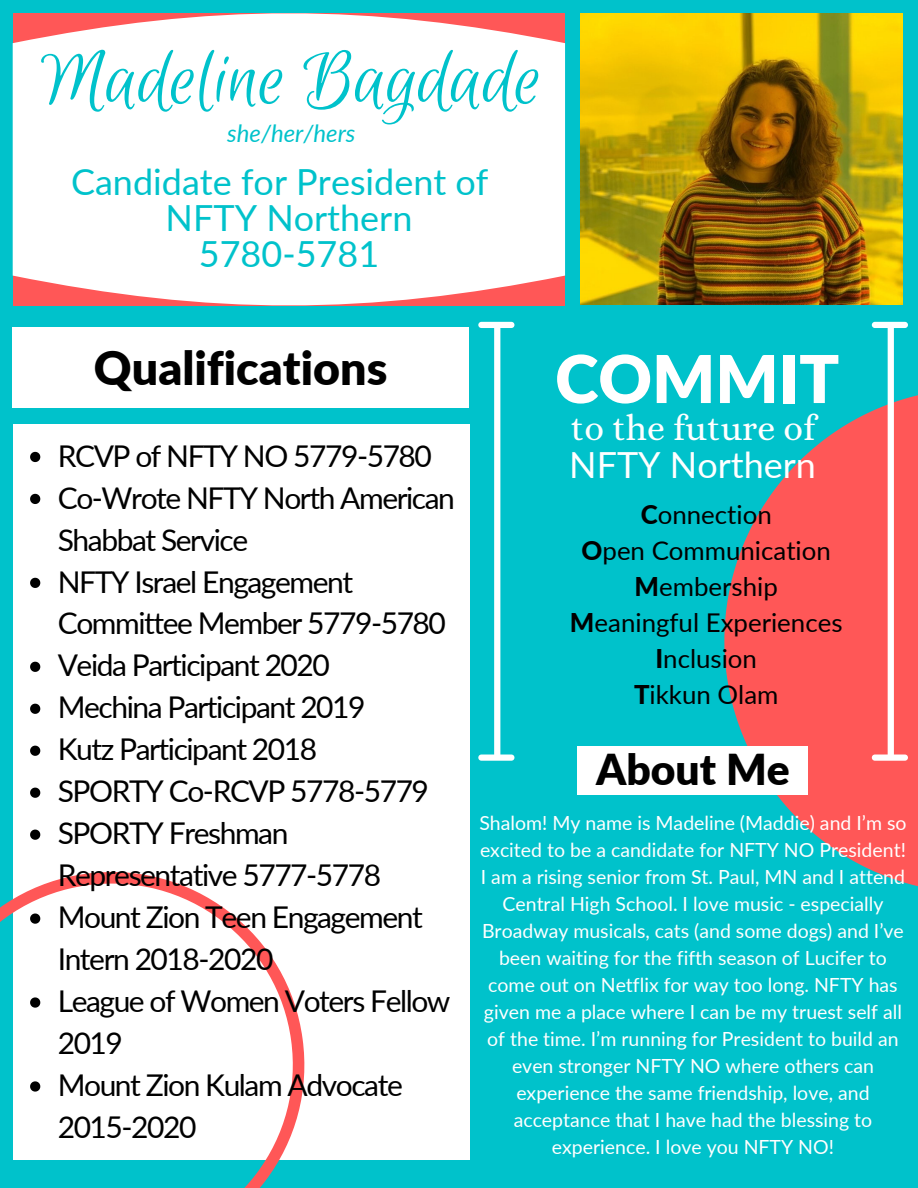
<style>
.page{position:relative;width:918px;height:1188px;background:#00c2cb}
.page>*{position:absolute;margin:0;border:0;box-sizing:border-box;transform-origin:0 0}
.t1{font:84px "Euphoria Script";color:#00c2cb}
.t2{font:900 66px "Lato";color:#fff}
.t3{font:900 46.5px "Lato";color:#000}
.t4{font:900 42.6px "Lato";color:#000}
.t5{font:36px/35.8px "Lato";color:#00c2cb;text-align:center}
.t6{font:36px "Alice";color:#fff}
.t7{font:36px "Lato";color:#fff}
.t8{font:30px/42px "Lato";letter-spacing:-.05em;color:#000}
.t9{font:25.8px/36px "Lato";color:#000;text-align:center}
.t10{font:italic 24px "Lato";color:#00c2cb}
.t11{font:19.5px/27px "Lato";color:#fff;text-align:center}
.s1{font-weight:800}
</style>
<div class="page">
<svg style="left:13px;top:13px;width:552px;height:293px;background:#fff2f2"></svg>
<div style="left:13px;top:425px;width:457px;height:735px;background:#fff"></div>
<img style="left:580px;top:13px;width:323px;height:292px">
<div style="left:13px;top:327px;width:456px;height:80px;background:#fff"></div>
<svg style="left:724px;top:395px;width:194px;height:492px;fill:#ff5757"></svg>
<svg style="left:478px;top:322px;width:36px;height:439px"></svg>
<svg style="left:872px;top:322px;width:36px;height:439px;background:#da898a"></svg>
<svg style="left:0;top:829px;width:305px;height:359px"></svg>
<div style="left:578px;top:746px;width:230px;height:49px;background:#fff"></div>
<svg style="left:30px;top:452px;width:10px;height:10px"></svg>
<svg style="left:30px;top:494px;width:10px;height:10px"></svg>
<svg style="left:30px;top:578px;width:10px;height:10px"></svg>
<svg style="left:30px;top:662px;width:10px;height:10px"></svg>
<svg style="left:30px;top:704px;width:10px;height:10px"></svg>
<svg style="left:30px;top:746px;width:10px;height:10px"></svg>
<svg style="left:30px;top:788px;width:10px;height:10px"></svg>
<svg style="left:30px;top:830px;width:10px;height:10px"></svg>
<svg style="left:30px;top:914px;width:10px;height:10px"></svg>
<svg style="left:30px;top:997px;width:10px;height:11px"></svg>
<svg style="left:30px;top:1081px;width:10px;height:11px"></svg>
<h1 class="t1" style="left:41px;top:34px;width:502px">Madeline Bagdade</h1>
<p class="t10" style="left:227px;top:118px;width:130px">she/her/hers</p>
<h3 class="t5" style="left:71px;top:163px;width:419px">Candidate for President of<br>NFTY Northern<br>5780-5781</h3>
<h3 class="t3" style="left:94px;top:339px;width:295px">Qualifications</h3>
<p class="t8" style="left:58px;top:434px;width:399px">RCVP of NFTY NO 5779-5780<br>Co-Wrote NFTY North American<br>Shabbat Service<br>NFTY Israel Engagement<br>Committee Member 5779-5780<br>Veida Participant 2020<br>Mechina Participant 2019<br>Kutz Participant 2018<br>SPORTY Co-RCVP 5778-5779<br>SPORTY Freshman<br>Representative 5777-5778<br>Mount Zion Teen Engagement<br>Intern 2018-2020<br>League of Women Voters Fellow<br>2019<br>Mount Zion Kulam Advocate<br>2015-2020</p>
<h2 class="t2" style="left:555px;top:338px;width:286px">COMMIT</h2>
<h3 class="t6" style="left:571px;top:408px;width:246px">to the future of</h3>
<h3 class="t7" style="left:569px;top:442px;width:248px">NFTY Northern</h3>
<h3 class="t9" style="left:570px;top:496px;width:274px"><span class="s1">C</span>onnection<br><span class="s1">O</span>pen Communication<br><span class="s1">M</span>embership<br><span class="s1">M</span>eaningful Experiences<br><span class="s1">I</span>nclusion<br><span class="s1">T</span>ikkun Olam</h3>
<h3 class="t4" style="left:596px;top:743px;width:195px">About Me</h3>
<p class="t11" style="left:479px;top:809px;width:429px">Shalom! My name is Madeline (Maddie) and I’m so excited to be a candidate for NFTY NO President!<br>I am a rising senior from St. Paul, MN and I attend Central High School. I love music - especially Broadway musicals, cats (and some dogs) and I’ve been waiting for the fifth season of Lucifer to come out on Netflix for way too long. NFTY has given me a place where I can be my truest self all of the time. I’m running for President to build an even stronger NFTY NO where others can experience the same friendship, love, and acceptance that I have had the blessing to experience. I love you NFTY NO!</p>
</div>
